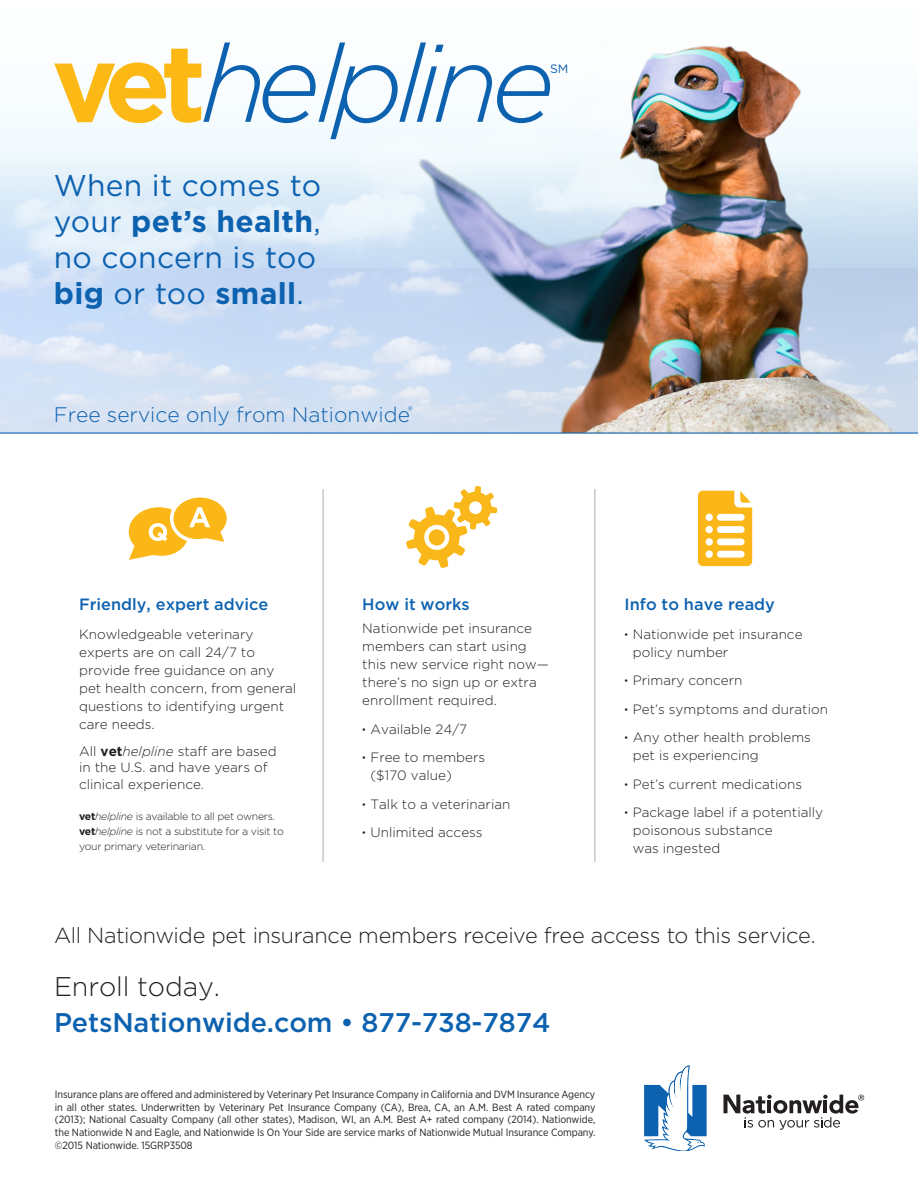
<style>
.page{position:relative;width:918px;height:1188px;background:#fff}
.page>*{position:absolute;margin:0;border:0;box-sizing:border-box;transform-origin:0 0}
.t1{font:30px/36px "Gotham";letter-spacing:.01em;color:#0d62b0}
.t2{font:700 30px "Gotham";letter-spacing:.01em;color:#0d62b0}
.Body_Copy{font:500 27px "Gotham";letter-spacing:-.005em;color:#0d62b0}
.Body_Copy-2{font:300 27px "Gotham";letter-spacing:-.005em;color:#231f20}
.Body_Copy-3{font:300 21.75px "Gotham";letter-spacing:-.02em;color:#231f20}
.Body_Copy-4{font:300 21px "Gotham";color:#0d62b0}
.Body_Copy-5{font:500 16.35px "Gotham";color:#0d62b0}
.Body_Copy-6{font:300 13.5px/18px "Gotham";color:#231f20}
.Body_Copy-7{font:12.15px "Gotham";color:#0d62b0}
.t3{font:10.5px/12.6px "Gotham Narrow";letter-spacing:-.005em;color:#231f20;text-align:justify}
.Body_Copy-8{font:300 10.5px/15px "Gotham";letter-spacing:-.025em;color:#231f20}
.s1{font-weight:700}
.s2{font-weight:400}
.s3{font-style:italic}
.s4{font-family:"Celeste Pro";font-weight:400}
</style>
<div class="page">
<svg style="left:406px;top:486px;width:91px;height:82px"></svg>
<svg style="left:129px;top:498px;width:98px;height:62px"></svg>
<svg style="left:698px;top:491px;width:54px;height:75px;background:#fbbd2b"></svg>
<div style="left:706px;top:551px;width:7px;height:7px;background:#fff;border-radius:50%"></div>
<div style="left:706px;top:538px;width:7px;height:8px;background:#fff;border-radius:50%"></div>
<div style="left:706px;top:526px;width:7px;height:7px;background:#fff;border-radius:50%"></div>
<div style="left:706px;top:514px;width:7px;height:7px;background:#fff;border-radius:50%"></div>
<div style="left:717px;top:551px;width:28px;height:7px;background:#fff;border-radius:3px"></div>
<div style="left:717px;top:538px;width:28px;height:7px;background:#fff;border-radius:3px"></div>
<div style="left:717px;top:526px;width:28px;height:7px;background:#fff;border-radius:3px"></div>
<div style="left:717px;top:514px;width:28px;height:7px;background:#fff;border-radius:3px"></div>
<hr style="left:323px;top:489px;width:1px;height:373px;background:#939598">
<hr style="left:594px;top:489px;width:1px;height:373px;background:#939598">
<svg style="left:0;top:54px;width:918px;height:214px"></svg>
<svg style="left:54px;top:42px;width:355px;height:97px"></svg>
<svg style="left:644px;top:1065px;width:63px;height:85px"></svg>
<svg style="left:723px;top:1095px;width:141px;height:35px"></svg>
<img style="left:409px;top:34px;width:487px;height:398px">
<hr style="left:0;top:433px;width:918px;height:1px;background:#0d62b0">
<p class="t1" style="left:54px;top:167px;width:269px">When it comes to your <span class="s1">pet’s health</span>,</p>
<p class="t1" style="left:54px;top:239px;width:264px">no concern is too</p>
<p class="t2" style="left:54px;top:274px;width:252px">big <span class="s2">or too</span> small<span class="s2">.</span></p>
<p class="Body_Copy-4" style="left:54px;top:401px;width:361px">Free service only from Nationwide<sup>®</sup></p>
<p class="Body_Copy-7" style="left:550px;top:61px;width:20px">SM</p>
<p class="Body_Copy-5" style="left:79px;top:594px;width:191px">Friendly, expert advice</p>
<p class="Body_Copy-6" style="left:79px;top:624px;width:219px">Knowledgeable veterinary experts are on call 24/7 to provide free guidance on any pet health concern, from general questions to identifying urgent care needs.</p>
<p class="Body_Copy-6" style="left:79px;top:742px;width:199px;line-height:16.5px">All <span class="s1">vet</span><span class="s3">helpline</span> staff are based in the U.S. and have years of clinical experience.</p>
<p class="Body_Copy-8" style="left:79px;top:809px;width:206px"><span class="s1">vet</span><span class="s3">helpline</span> is available to all pet owners. <span class="s1">vet</span><span class="s3">helpline</span> is not a substitute for a visit to your primary veterinarian.</p>
<p class="Body_Copy-5" style="left:362px;top:594px;width:109px">How it works</p>
<p class="Body_Copy-6" style="left:362px;top:619px;width:188px">Nationwide pet insurance members can start using this new service right now— there’s no sign up or extra enrollment required.</p>
<p class="Body_Copy-6" style="left:362px;top:720px;width:106px"><span class="s4">•</span> Available 24/7</p>
<p class="Body_Copy-6" style="left:370px;top:748px;width:116px;text-indent:-8px"><span class="s4">•</span> Free to members ($170 value)</p>
<p class="Body_Copy-6" style="left:362px;top:795px;width:150px"><span class="s4">•</span> Talk to a veterinarian</p>
<p class="Body_Copy-6" style="left:362px;top:823px;width:122px"><span class="s4">•</span> Unlimited access</p>
<p class="Body_Copy-5" style="left:625px;top:594px;width:152px">Info to have ready</p>
<p class="Body_Copy-6" style="left:633px;top:624px;width:171px;text-indent:-8px"><span class="s4">•</span> Nationwide pet insurance policy number</p>
<p class="Body_Copy-6" style="left:625px;top:671px;width:119px"><span class="s4">•</span> Primary concern</p>
<p class="Body_Copy-6" style="left:625px;top:699px;width:205px"><span class="s4">•</span> Pet’s symptoms and duration</p>
<p class="Body_Copy-6" style="left:633px;top:728px;width:180px;text-indent:-8px"><span class="s4">•</span> Any other health problems pet is experiencing</p>
<p class="Body_Copy-6" style="left:625px;top:774px;width:179px"><span class="s4">•</span> Pet’s current medications</p>
<p class="Body_Copy-6" style="left:633px;top:803px;width:192px;text-indent:-8px"><span class="s4">•</span> Package label if a potentially poisonous substance<br>was ingested</p>
<p class="Body_Copy-3" style="left:54px;top:922px;width:763px">All Nationwide pet insurance members receive free access to this service.</p>
<p class="Body_Copy-2" style="left:54px;top:969px;width:168px">Enroll today.</p>
<p class="Body_Copy" style="left:54px;top:1004px;width:498px">PetsNationwide.com • 877-738-7874</p>
<p class="t3" style="left:55px;top:1088px;width:542px">Insurance plans are offered and administered by Veterinary Pet Insurance Company in California and DVM Insurance Agency in all other states. Underwritten by Veterinary Pet Insurance Company (CA), Brea, CA, an A.M. Best A rated company (2013); National Casualty Company (all other states), Madison, WI, an A.M. Best A+ rated company (2014). Nationwide, the Nationwide N and Eagle, and Nationwide Is On Your Side are service marks of Nationwide Mutual Insurance Company. ©2015 Nationwide. 15GRP3508</p>
</div>
